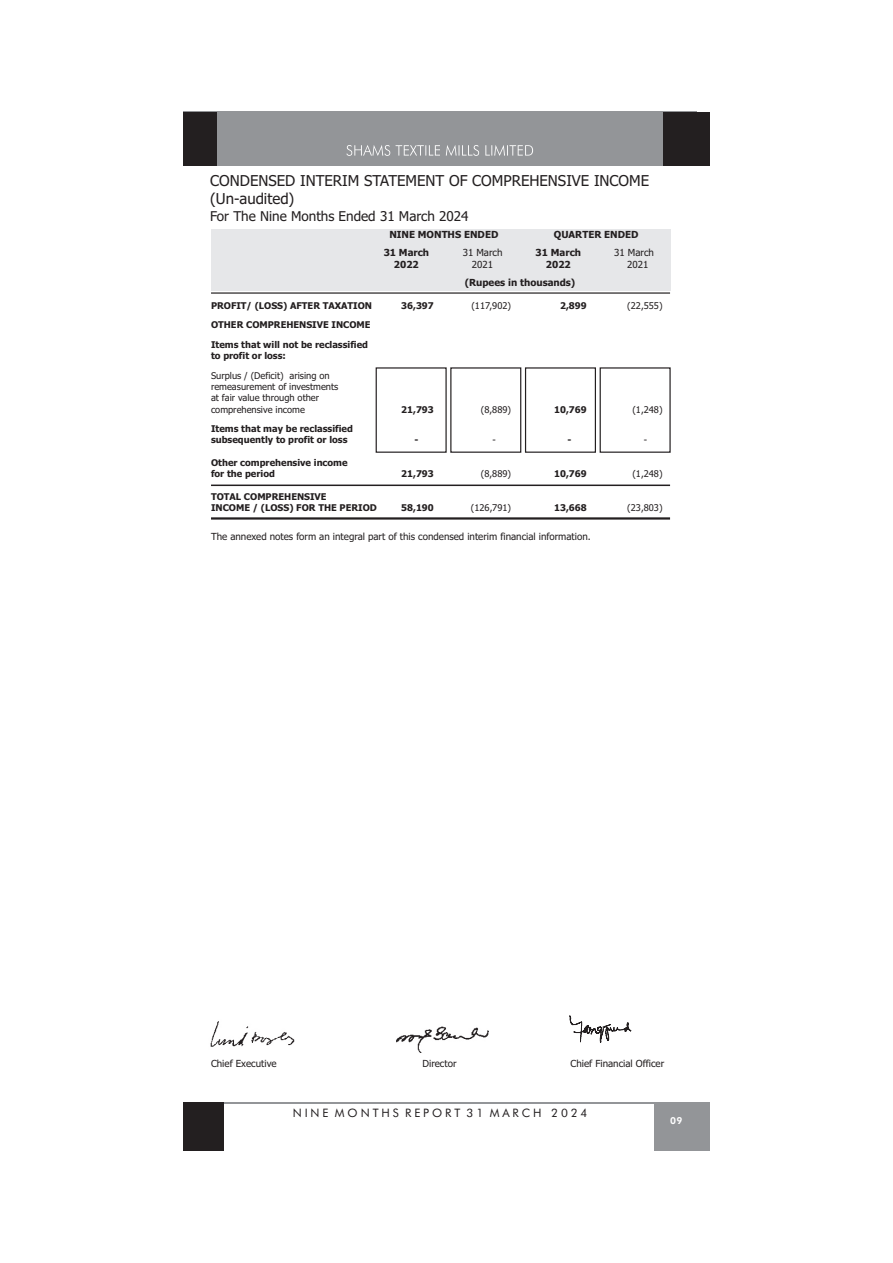
<style>
.page{position:relative;width:893px;height:1263px;background:#fff}
.page>*{position:absolute;margin:0;border:0;box-sizing:border-box;transform-origin:0 0}
.t1{font:15px/18.1px "Tahoma";color:#231f20}
.t2{font:13.5px "Tahoma";color:#231f20}
.t3{font:11.7px "Futura BT";letter-spacing:.25em;color:#231f20}
.t4{font:9.75px "Tahoma";color:#231f20}
.t5{font:700 9.75px "Tahoma";color:#231f20}
.t6{font:800 9.75px "Futura BT";color:#fff}
.t7{font:700 9.3px/11.2px "Tahoma";color:#231f20}
.t8{font:9.3px/11.2px "Tahoma";color:#231f20}
</style>
<div class="page">
<hr style="left:197px;top:1102px;width:486px;height:2px;background:#939598">
<div style="left:183px;top:1102px;width:41px;height:49px;background:#231f20"></div>
<div style="left:654px;top:1102px;width:56px;height:49px;background:#939598"></div>
<div style="left:183px;top:112px;width:513px;height:54px;background:#939598"></div>
<div style="left:663px;top:112px;width:47px;height:54px;background:#231f20"></div>
<div style="left:183px;top:112px;width:33px;height:54px;background:#231f20"></div>
<svg style="left:346px;top:145px;width:187px;height:11px"></svg>
<div style="left:211px;top:229px;width:459px;height:62px;background:#e6e7e9"></div>
<hr style="left:211px;top:292px;width:459px;height:2px;background:#231f20">
<hr style="left:211px;top:484px;width:459px;height:2px;background:#231f20">
<hr style="left:211px;top:517px;width:459px;height:3px;background:#231f20">
<div style="left:525px;top:367px;width:71px;height:86px;border:1px solid #231f20"></div>
<div style="left:600px;top:367px;width:71px;height:86px;border:1px solid #231f20"></div>
<div style="left:450px;top:367px;width:71px;height:86px;border:1px solid #231f20"></div>
<div style="left:376px;top:367px;width:71px;height:86px;border:1px solid #231f20"></div>
<img style="left:210px;top:1021px;width:85px;height:26px">
<img style="left:396px;top:1026px;width:93px;height:27px">
<svg style="left:569px;top:1015px;width:62px;height:28px"></svg>
<h1 class="t1" style="left:210px;top:173px;width:441px">CONDENSED INTERIM STATEMENT OF COMPREHENSIVE INCOME (Un-audited)</h1>
<h2 class="t2" style="left:210px;top:211px;width:260px">For The Nine Months Ended 31 March 2024</h2>
<p class="t5" style="left:389px;top:231px;width:111px">NINE MONTHS ENDED</p>
<p class="t5" style="left:554px;top:231px;width:86px">QUARTER ENDED</p>
<p class="t5" style="left:384px;top:249px;width:47px">31 March</p>
<p class="t4" style="left:463px;top:249px;width:41px">31 March</p>
<p class="t5" style="left:536px;top:249px;width:47px">31 March</p>
<p class="t4" style="left:614px;top:249px;width:41px">31 March</p>
<p class="t5" style="left:394px;top:260px;width:26px">2022</p>
<p class="t4" style="left:472px;top:260px;width:23px">2021</p>
<p class="t5" style="left:546px;top:260px;width:26px">2022</p>
<p class="t4" style="left:627px;top:260px;width:23px">2021</p>
<p class="t5" style="left:465px;top:278px;width:112px">(Rupees in thousands)</p>
<p class="t7" style="left:211px;top:300px;width:163px">PROFIT/ (LOSS) AFTER TAXATION</p>
<p class="t7" style="left:401px;top:300px;width:34px">36,397</p>
<p class="t8" style="left:471px;top:300px;width:41px">(117,902)</p>
<p class="t7" style="left:560px;top:300px;width:28px">2,899</p>
<p class="t8" style="left:627px;top:300px;width:37px">(22,555)</p>
<p class="t7" style="left:211px;top:316px;width:161px;line-height:19.6px">OTHER COMPREHENSIVE INCOME<br>Items that will not be reclassified</p>
<p class="t7" style="left:211px;top:351px;width:76px">to profit or loss:</p>
<p class="t8" style="left:211px;top:371px;width:129px">Surplus / (Deficit) arising on remeasurement of investments at fair value through other comprehensive income</p>
<p class="t7" style="left:401px;top:404px;width:34px">21,793</p>
<p class="t8" style="left:481px;top:404px;width:32px">(8,889)</p>
<p class="t7" style="left:554px;top:404px;width:34px">10,769</p>
<p class="t8" style="left:632px;top:404px;width:32px">(1,248)</p>
<p class="t7" style="left:211px;top:424px;width:143px">Items that may be reclassified subsequently to profit or loss</p>
<p class="t7" style="left:414px;top:435px;width:6px">-</p>
<p class="t8" style="left:492px;top:435px;width:5px">-</p>
<p class="t7" style="left:567px;top:435px;width:6px">-</p>
<p class="t8" style="left:644px;top:435px;width:5px">-</p>
<p class="t7" style="left:211px;top:458px;width:138px">Other comprehensive income for the period</p>
<p class="t7" style="left:401px;top:469px;width:34px">21,793</p>
<p class="t8" style="left:481px;top:469px;width:32px">(8,889)</p>
<p class="t7" style="left:554px;top:469px;width:34px">10,769</p>
<p class="t8" style="left:632px;top:469px;width:32px">(1,248)</p>
<p class="t7" style="left:211px;top:491px;width:167px">TOTAL COMPREHENSIVE<br>INCOME / (LOSS) FOR THE PERIOD</p>
<p class="t7" style="left:401px;top:502px;width:34px">58,190</p>
<p class="t8" style="left:471px;top:502px;width:42px">(126,791)</p>
<p class="t7" style="left:554px;top:502px;width:34px">13,668</p>
<p class="t8" style="left:627px;top:502px;width:37px">(23,803)</p>
<p class="t4" style="left:211px;top:532px;width:381px">The annexed notes form an integral part of this condensed interim financial information.</p>
<p class="t4" style="left:211px;top:1059px;width:67px">Chief Executive</p>
<p class="t4" style="left:422px;top:1059px;width:36px">Director</p>
<p class="t4" style="left:570px;top:1059px;width:95px">Chief Financial Officer</p>
<p class="t3" style="left:293px;top:1108px;width:296px">NINE MONTHS REPORT 31 MARCH 2024</p>
<p class="t6" style="left:670px;top:1116px;width:14px">09</p>
</div>
